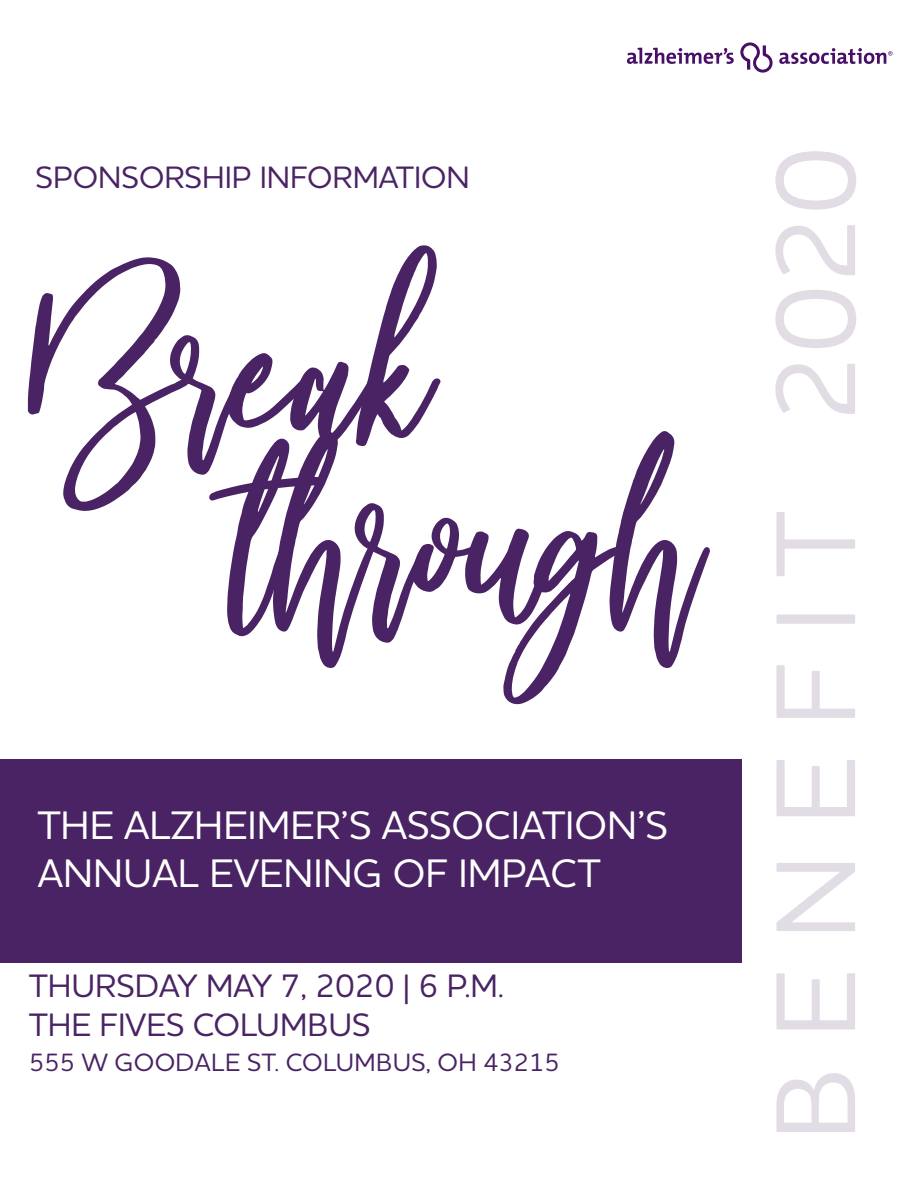
<style>
.page{position:relative;width:918px;height:1188px;background:#fff}
.page>*{position:absolute;margin:0;border:0;box-sizing:border-box;transform-origin:0 0}
.t1{font:256.5px "Beautiful Bloom Alt";color:#492364}
.t2{font:500 115.5px "Houschka Alt Pro";color:#e2dde5}
.t3{font:500 40.5px/48.6px "Houschka Alt Pro";color:#fff}
.t4{font:500 33px/39px "Houschka Alt Pro";color:#492364}
.t5{font:500 31.5px "Houschka Alt Pro";color:#492364}
.t6{font:500 25.5px "Houschka Alt Pro";letter-spacing:.015em;color:#492364}
</style>
<div class="page">
<div style="left:0;top:759px;width:742px;height:203px;background:#492364"></div>
<svg style="left:740px;top:42px;width:33px;height:31px"></svg>
<svg style="left:627px;top:48px;width:107px;height:16px"></svg>
<svg style="left:779px;top:48px;width:114px;height:16px"></svg>
<p class="t5" style="left:36px;top:157px;width:436px">SPONSORSHIP INFORMATION</p>
<h1 class="t1" style="left:29px;top:232px;width:404px">Break</h1>
<h1 class="t1" style="left:234px;top:400px;width:471px">through</h1>
<p class="t3" style="left:38px;top:800px;width:632px">THE ALZHEIMER’S ASSOCIATION’S<br>ANNUAL EVENING OF IMPACT</p>
<p class="t4" style="left:29px;top:966px;width:476px">THURSDAY MAY 7, 2020 | 6 P.M.<br>THE FIVES COLUMBUS</p>
<p class="t6" style="left:29px;top:1046px;width:532px">555 W GOODALE ST. COLUMBUS, OH 43215</p>
<h2 class="t2" style="left:742px;top:1141px;width:996px;rotate:-90deg">B E N E F I T 2020</h2>
</div>
